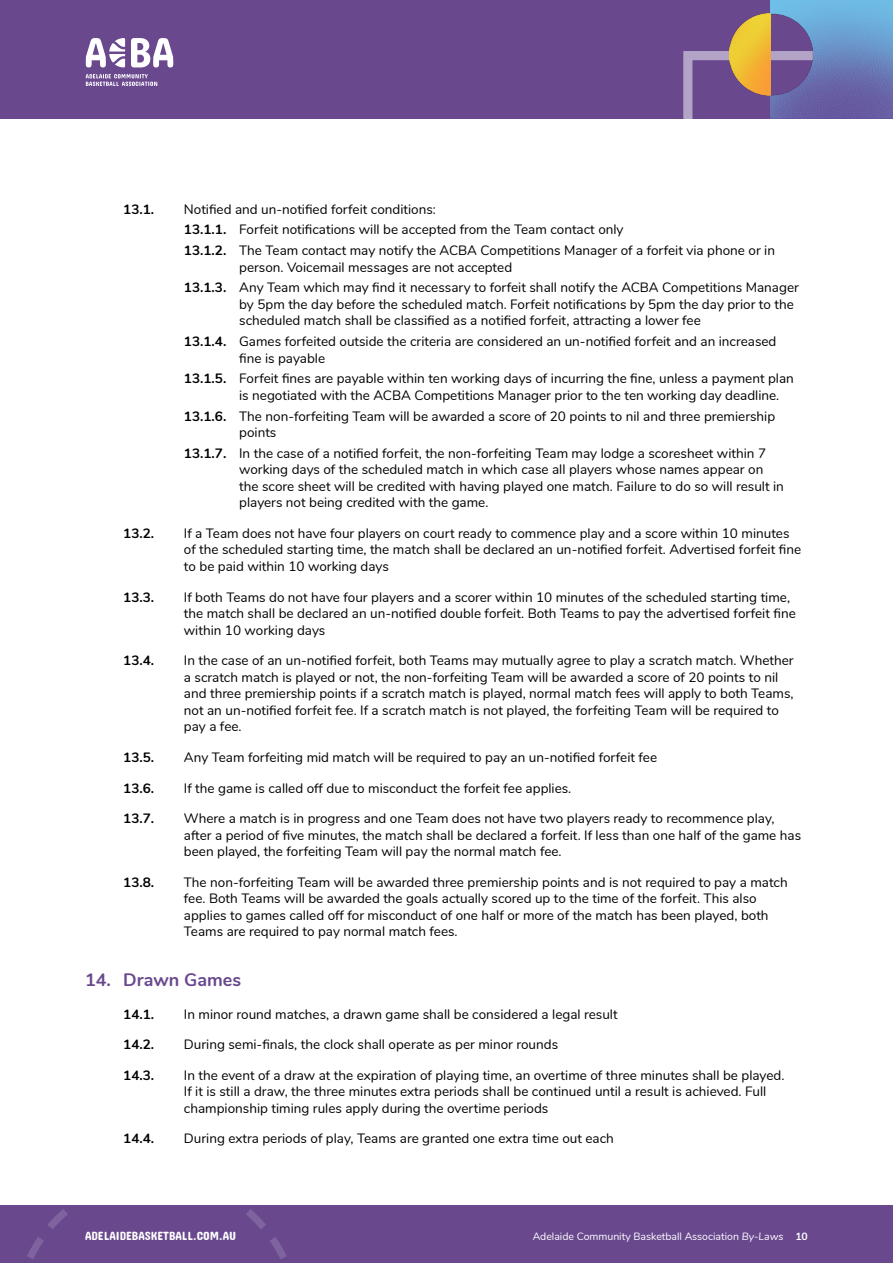
<style>
.page{position:relative;width:893px;height:1263px;background:#fff}
.page>*{position:absolute;margin:0;border:0;box-sizing:border-box;transform-origin:0 0}
.t1{font:700 18px "Nunito";color:#69488e}
.Body{font:13.5px/16.5px "Nunito";color:#000}
.Body-2{font:700 13.5px "Nunito";color:#000}
.t2{font:12px "Concert One";color:#fff}
.t3{font:10.5px "Nunito";color:#fff}
.s1{font-weight:700}
.s2{font-style:italic}
</style>
<div class="page">
<div style="left:0;top:0;width:893px;height:119px;background:#69488e"></div>
<svg style="left:683px;top:51px;width:87px;height:68px"></svg>
<img style="left:730px;top:14px;width:40px;height:81px">
<img style="left:770px;top:0;width:123px;height:119px">
<div style="left:0;top:1205px;width:893px;height:58px;background:#69488e"></div>
<svg style="left:27px;top:1209px;width:259px;height:50px"></svg>
<svg style="left:86px;top:38px;width:39px;height:29px"></svg>
<svg style="left:131px;top:38px;width:42px;height:29px"></svg>
<svg style="left:86px;top:74px;width:71px;height:12px"></svg>
<p class="Body-2" style="left:123px;top:199px;width:32px">13.1.</p>
<p class="Body" style="left:184px;top:200px;width:254px">Notified and un-notified forfeit conditions:</p>
<p class="Body" style="left:184px;top:221px;width:441px"><span class="s1">13.1.1.</span> Forfeit notifications will be accepted from the Team contact only</p>
<p class="Body" style="left:239px;top:241px;width:537px;text-indent:-55px"><span class="s1">13.1.2.</span> The Team contact may notify the ACBA Competitions Manager of a forfeit via phone or in person. Voicemail messages are not accepted</p>
<p class="Body" style="left:239px;top:279px;width:561px;text-indent:-55px"><span class="s1">13.1.3.</span> Any Team which may find it necessary to forfeit shall notify the ACBA Competitions Manager by 5pm the day before the scheduled match. Forfeit notifications by 5pm the day prior to the scheduled match shall be classified as a notified forfeit, attracting a lower fee</p>
<p class="Body" style="left:239px;top:332px;width:539px;text-indent:-55px"><span class="s1">13.1.4.</span> Games forfeited outside the criteria are considered an un-notified forfeit and an increased fine is payable</p>
<p class="Body" style="left:239px;top:370px;width:556px;text-indent:-55px"><span class="s1">13.1.5.</span> Forfeit fines are payable within ten working days of incurring the fine, unless a payment plan is negotiated with the ACBA Competitions Manager prior to the ten working day deadline.</p>
<p class="Body" style="left:239px;top:407px;width:537px;text-indent:-55px"><span class="s1">13.1.6.</span> The non-forfeiting Team will be awarded a score of 20 points to nil and three premiership points</p>
<p class="Body" style="left:239px;top:444px;width:546px;text-indent:-55px"><span class="s1">13.1.7.</span> In the case of a notified forfeit, the non-forfeiting Team may lodge a scoresheet within 7 working days of the scheduled match in which case all players whose names appear on the score sheet will be credited with having played one match. Failure to do so will result in players not being credited with the game.</p>
<p class="Body-2" style="left:123px;top:523px;width:33px">13.2.</p>
<p class="Body" style="left:184px;top:524px;width:619px">If a Team does not have four players on court ready to commence play and a score within 10 minutes of the scheduled starting time, the match shall be declared an un-notified forfeit. Advertised forfeit fine to be paid within 10 working days</p>
<p class="Body-2" style="left:123px;top:587px;width:32px">13.3.</p>
<p class="Body" style="left:184px;top:588px;width:613px">If both Teams do not have four players and a scorer within 10 minutes of the scheduled starting time, the match shall be declared an un-notified double forfeit. Both Teams to pay the advertised forfeit fine within 10 working days</p>
<p class="Body-2" style="left:123px;top:651px;width:32px">13.4.</p>
<p class="Body" style="left:184px;top:652px;width:611px">In the case of an un-notified forfeit, both Teams may mutually agree to play a scratch match. Whether a scratch match is played or not, the non-forfeiting Team will be awarded a score of 20 points to nil and three premiership points if a scratch match is played, normal match fees will apply to both Teams, not an un-notified forfeit fee. If a scratch match is not played, the forfeiting Team will be required to pay a fee.</p>
<p class="Body-2" style="left:123px;top:747px;width:32px">13.5.</p>
<p class="Body" style="left:184px;top:748px;width:475px">Any Team forfeiting mid match will be required to pay an un-notified forfeit fee</p>
<p class="Body-2" style="left:123px;top:778px;width:32px">13.6.</p>
<p class="Body" style="left:184px;top:779px;width:389px">If the game is called off due to misconduct the forfeit fee applies.</p>
<p class="Body-2" style="left:123px;top:809px;width:32px">13.7.</p>
<p class="Body" style="left:184px;top:810px;width:619px">Where a match is in progress and one Team does not have two players ready to recommence play, after a period of five minutes, the match shall be declared a forfeit. If less than one half of the game has been played, the forfeiting Team will pay the normal match fee.</p>
<p class="Body-2" style="left:123px;top:872px;width:32px">13.8.</p>
<p class="Body" style="left:184px;top:873px;width:605px">The non-forfeiting Team will be awarded three premiership points and is not required to pay a match fee. Both Teams will be awarded the goals actually scored up to the time of the forfeit. This also applies to games called off for misconduct of one half or more of the match has been played, both Teams are required to pay normal match fees.</p>
<p class="t1" style="left:85px;top:966px;width:158px">14. Drawn Games</p>
<p class="Body-2" style="left:123px;top:1004px;width:32px">14.1.</p>
<p class="Body" style="left:184px;top:1005px;width:435px">In minor round matches, a drawn game shall be considered a legal result</p>
<p class="Body-2" style="left:123px;top:1034px;width:33px">14.2.</p>
<p class="Body" style="left:184px;top:1035px;width:376px">During semi-finals, the clock shall operate as per minor rounds</p>
<p class="Body-2" style="left:123px;top:1065px;width:32px">14.3.</p>
<p class="Body" style="left:184px;top:1066px;width:602px">In the event of a draw at the expiration of playing time, an overtime of three minutes shall be played.<br>If it is still a draw, the three minutes extra periods shall be continued until a result is achieved. Full championship timing rules apply during the overtime periods</p>
<p class="Body-2" style="left:123px;top:1129px;width:32px">14.4.</p>
<p class="Body" style="left:184px;top:1130px;width:431px">During extra periods of play, Teams are granted one extra time out each</p>
<p class="t2" style="left:85px;top:1228px;width:153px">ADELAIDEBASKETBALL.COM.AU</p>
<p class="t3" style="left:533px;top:1228px;width:277px">Adelaide Community Basketball Association <span class="s2">By-Laws</span> <span class="s1">10</span></p>
</div>
